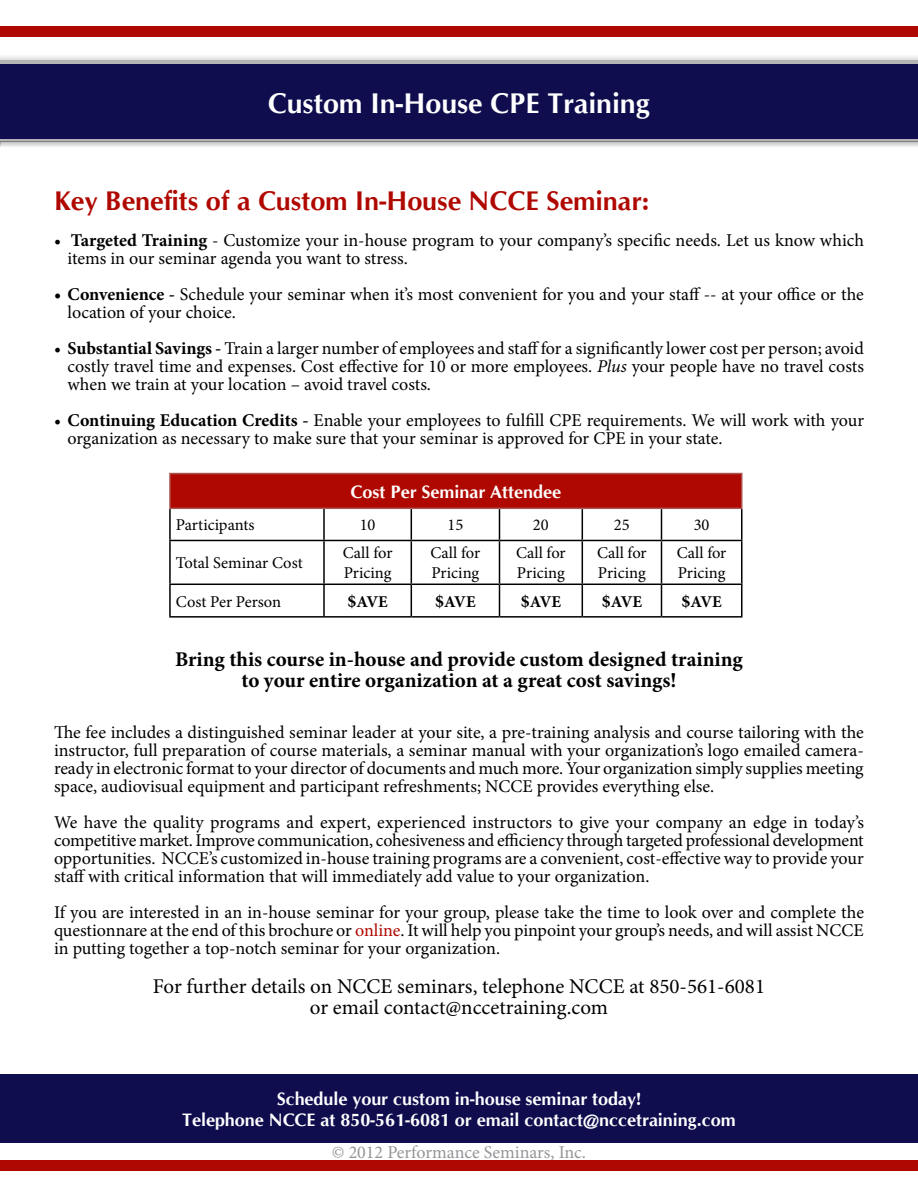
<style>
.page{position:relative;width:918px;height:1188px;background:#fff}
.page>*{position:absolute;margin:0;border:0;box-sizing:border-box;transform-origin:0 0}
.t1{font:700 28.5px "CG Omega";color:#fff}
.t2{font:700 27px "CG Omega";color:#af0800}
.t3{font:700 21px/21px "Minion Pro";color:#000;text-align:center}
.t4{font:21px/21px "Minion Pro";color:#000;text-align:center}
.t5{font:18px/18px "Minion Pro";letter-spacing:-.005em;color:#000;text-align:justify}
.t6{font:700 18px/21.6px "CG Omega";color:#fff;text-align:center}
.t7{font:18px "Minion Pro";color:#939598}
.t8{font:16.5px/19.8px "Minion Pro";color:#000}
.t9{font:700 16.5px "Minion Pro";letter-spacing:-.045em;color:#000}
.s1{font-weight:700}
.s2{font-style:italic}
.s3{font-size:18px}
.s4{color:#af0800}
</style>
<div class="page">
<div style="left:0;top:1075px;width:918px;height:68px;background:#0f0d4e"></div>
<div style="left:0;top:1160px;width:918px;height:11px;background:#af0800"></div>
<svg style="left:0;top:56px;width:918px;height:4px"></svg>
<div style="left:0;top:26px;width:918px;height:11px;background:#af0800"></div>
<svg style="left:0;top:60px;width:918px;height:82px;background:#9898a0"></svg>
<div style="left:0;top:64px;width:918px;height:74px;background:#0f0d4e"></div>
<svg style="left:0;top:142px;width:918px;height:5px"></svg>
<div style="left:170px;top:474px;width:572px;height:34px;background:#af0800"></div>
<hr style="left:169px;top:509px;width:2px;height:31px;background:#000">
<hr style="left:323px;top:509px;width:2px;height:31px;background:#000">
<hr style="left:411px;top:509px;width:1px;height:31px;background:#000">
<hr style="left:499px;top:509px;width:1px;height:31px;background:#000">
<hr style="left:582px;top:509px;width:1px;height:31px;background:#000">
<hr style="left:661px;top:509px;width:1px;height:31px;background:#000">
<hr style="left:741px;top:509px;width:2px;height:31px;background:#000">
<hr style="left:169px;top:540px;width:155px;height:1px;background:#000">
<hr style="left:169px;top:541px;width:2px;height:43px;background:#000">
<hr style="left:324px;top:540px;width:87px;height:1px;background:#000">
<hr style="left:323px;top:541px;width:2px;height:43px;background:#000">
<hr style="left:411px;top:540px;width:89px;height:1px;background:#000">
<hr style="left:411px;top:541px;width:1px;height:43px;background:#000">
<hr style="left:500px;top:540px;width:82px;height:1px;background:#000">
<hr style="left:499px;top:541px;width:1px;height:43px;background:#000">
<hr style="left:582px;top:540px;width:80px;height:1px;background:#000">
<hr style="left:582px;top:541px;width:1px;height:43px;background:#000">
<hr style="left:662px;top:540px;width:81px;height:1px;background:#000">
<hr style="left:661px;top:541px;width:1px;height:43px;background:#000">
<hr style="left:741px;top:541px;width:2px;height:43px;background:#000">
<hr style="left:169px;top:584px;width:155px;height:1px;background:#000">
<hr style="left:169px;top:585px;width:2px;height:31px;background:#000">
<hr style="left:324px;top:584px;width:87px;height:1px;background:#000">
<hr style="left:323px;top:585px;width:2px;height:31px;background:#000">
<hr style="left:411px;top:584px;width:89px;height:1px;background:#000">
<hr style="left:411px;top:585px;width:1px;height:31px;background:#000">
<hr style="left:500px;top:584px;width:82px;height:1px;background:#000">
<hr style="left:499px;top:585px;width:1px;height:31px;background:#000">
<hr style="left:582px;top:584px;width:80px;height:1px;background:#000">
<hr style="left:582px;top:585px;width:1px;height:31px;background:#000">
<hr style="left:662px;top:584px;width:81px;height:1px;background:#000">
<hr style="left:661px;top:585px;width:1px;height:31px;background:#000">
<hr style="left:741px;top:585px;width:2px;height:31px;background:#000">
<hr style="left:169px;top:616px;width:155px;height:2px;background:#000">
<hr style="left:324px;top:616px;width:87px;height:2px;background:#000">
<hr style="left:411px;top:616px;width:89px;height:2px;background:#000">
<hr style="left:500px;top:616px;width:82px;height:2px;background:#000">
<hr style="left:582px;top:616px;width:80px;height:2px;background:#000">
<hr style="left:662px;top:616px;width:81px;height:2px;background:#000">
<hr style="left:169px;top:473px;width:155px;height:1px;background:#ab5551">
<hr style="left:169px;top:474px;width:2px;height:34px;background:#ab5551">
<hr style="left:324px;top:473px;width:87px;height:1px;background:#ab5551">
<hr style="left:411px;top:473px;width:89px;height:1px;background:#ab5551">
<hr style="left:500px;top:473px;width:82px;height:1px;background:#ab5551">
<hr style="left:582px;top:473px;width:80px;height:1px;background:#ab5551">
<hr style="left:662px;top:473px;width:81px;height:1px;background:#ab5551">
<hr style="left:741px;top:474px;width:2px;height:34px;background:#ab5551">
<hr style="left:169px;top:508px;width:155px;height:1px;background:#ab5551">
<hr style="left:324px;top:508px;width:87px;height:1px;background:#ab5551">
<hr style="left:411px;top:508px;width:89px;height:1px;background:#ab5551">
<hr style="left:500px;top:508px;width:82px;height:1px;background:#ab5551">
<hr style="left:582px;top:508px;width:80px;height:1px;background:#ab5551">
<hr style="left:662px;top:508px;width:81px;height:1px;background:#ab5551">
<h1 class="t1" style="left:268px;top:86px;width:383px">Custom In-House CPE Training</h1>
<h2 class="t2" style="left:54px;top:183px;width:597px">Key Benefits of a Custom In-House NCCE Seminar:</h2>
<p class="t5" style="left:68px;top:231px;width:798px;text-indent:-14px">• <span class="s1">Targeted Training</span> - Customize your in-house program to your company’s specific needs. Let us know which items in our seminar agenda you want to stress.</p>
<p class="t5" style="left:68px;top:285px;width:798px;text-indent:-14px"><span class="s1">• Convenience -</span> Schedule your seminar when it’s most convenient for you and your staff -- at your office or the location of your choice.</p>
<p class="t5" style="left:68px;top:339px;width:798px;text-indent:-14px">• <span class="s1">Substantial Savings -</span> Train a larger number of employees and staff for a significantly lower cost per person; avoid costly travel time and expenses. Cost effective for 10 or more employees. <span class="s2">Plus</span> your people have no travel costs when we train at your location – avoid travel costs.</p>
<p class="t5" style="left:68px;top:411px;width:798px;text-indent:-14px">• <span class="s1">Continuing Education Credits -</span> Enable your employees to fulfill CPE requirements. We will work with your organization as necessary to make sure that your seminar is approved for CPE in your state.</p>
<p class="t6" style="left:351px;top:481px;width:212px">Cost Per Seminar Attendee</p>
<p class="t8" style="left:176px;top:515px;width:80px">Participants</p>
<p class="t8" style="left:360px;top:515px;width:17px">10</p>
<p class="t8" style="left:447px;top:515px;width:17px">15</p>
<p class="t8" style="left:533px;top:515px;width:17px">20</p>
<p class="t8" style="left:614px;top:515px;width:17px">25</p>
<p class="t8" style="left:694px;top:515px;width:17px">30</p>
<p class="t8" style="left:176px;top:553px;width:128px">Total Seminar Cost</p>
<p class="t8" style="left:343px;top:543px;width:51px">Call for<br>Pricing</p>
<p class="t8" style="left:431px;top:543px;width:51px">Call for<br>Pricing</p>
<p class="t8" style="left:516px;top:543px;width:51px">Call for<br>Pricing</p>
<p class="t8" style="left:597px;top:543px;width:51px">Call for<br>Pricing</p>
<p class="t8" style="left:677px;top:543px;width:51px">Call for<br>Pricing</p>
<p class="t8" style="left:176px;top:591px;width:107px">Cost Per Person</p>
<p class="t9" style="left:347px;top:590px;width:42px"><span class="s3">$</span>AVE</p>
<p class="t9" style="left:435px;top:590px;width:42px"><span class="s3">$</span>AVE</p>
<p class="t9" style="left:521px;top:590px;width:42px"><span class="s3">$</span>AVE</p>
<p class="t9" style="left:602px;top:590px;width:42px"><span class="s3">$</span>AVE</p>
<p class="t9" style="left:681px;top:590px;width:42px"><span class="s3">$</span>AVE</p>
<p class="t3" style="left:175px;top:648px;width:569px">Bring this course in-house and provide custom designed training to your entire organization at a great cost savings!</p>
<p class="t5" style="left:54px;top:723px;width:811px">The fee includes a distinguished seminar leader at your site, a pre-training analysis and course tailoring with the instructor, full preparation of course materials, a seminar manual with your organization’s logo emailed camera&shy;ready in electronic format to your director of documents and much more. Your organization simply supplies meeting space, audiovisual equipment and participant refreshments; NCCE provides everything else.</p>
<p class="t5" style="left:54px;top:813px;width:812px">We have the quality programs and expert, experienced instructors to give your company an edge in today’s competitive market. Improve communication, cohesiveness and efficiency through targeted professional development opportunities. NCCE’s customized in-house training programs are a convenient, cost-effective way to provide your staff with critical information that will immediately add value to your organization.</p>
<p class="t5" style="left:54px;top:903px;width:812px">If you are interested in an in-house seminar for your group, please take the time to look over and complete the questionnare at the end of this brochure or <span class="s4">online</span>. It will help you pinpoint your group’s needs, and will assist NCCE in putting together a top-notch seminar for your organization.</p>
<p class="t4" style="left:153px;top:976px;width:614px">For further details on NCCE seminars, telephone NCCE at 850-561-6081 or email contact@nccetraining.com</p>
<p class="t6" style="left:182px;top:1088px;width:555px">Schedule your custom in-house seminar today!<br>Telephone NCCE at 850-561-6081 or email contact@nccetraining.com</p>
<p class="t7" style="left:332px;top:1140px;width:256px">© 2012 Performance Seminars, Inc.</p>
</div>
